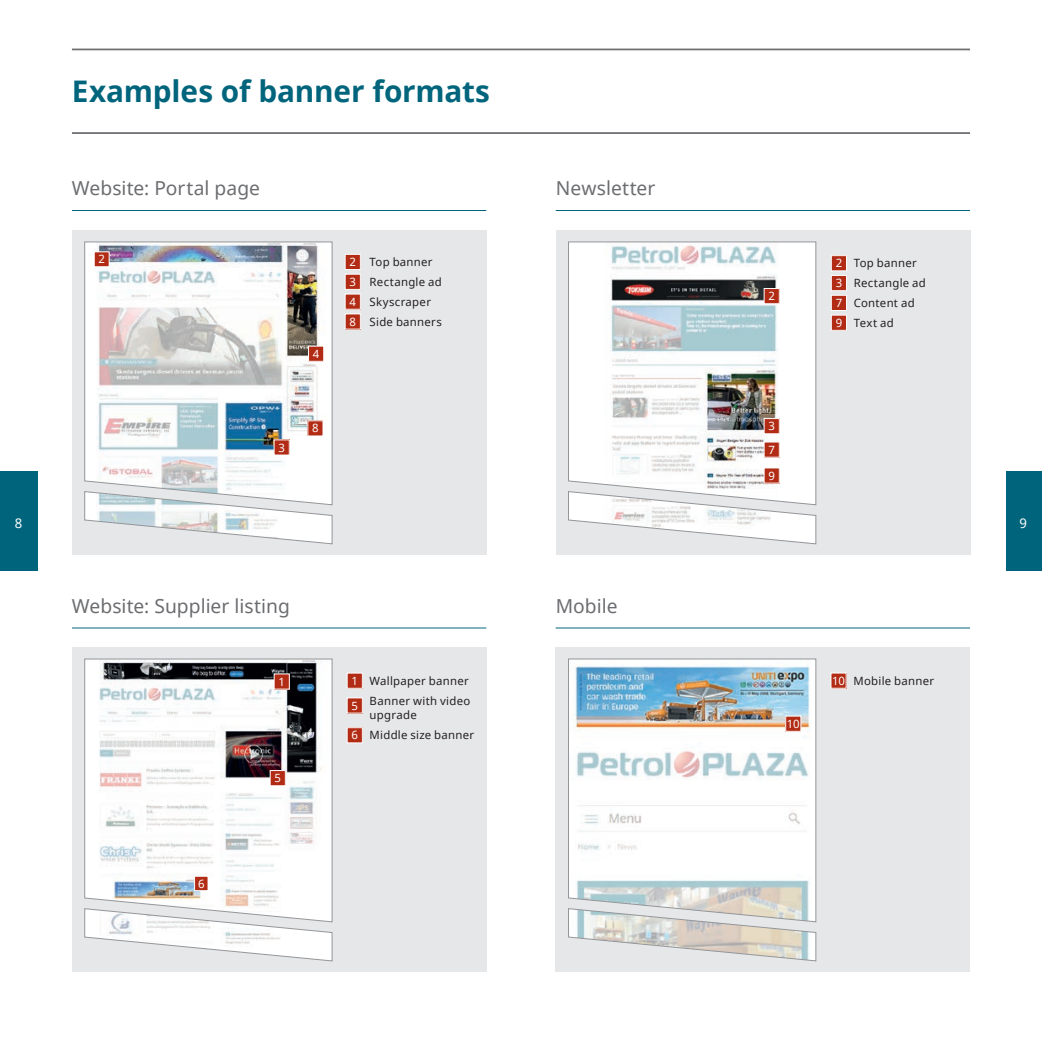
<style>
.page{position:relative;width:1042px;height:1042px;background:#fff}
.page>*{position:absolute;margin:0;border:0;box-sizing:border-box;transform-origin:0 0}
.t1{font:700 29.75px "Noto Sans";letter-spacing:-.005em;color:#00657c}
.t2{font:19.25px "Noto Sans";letter-spacing:.005em;color:#6c6d70}
.t3{font:13.12px "Noto Sans";color:#fff}
.t4{font:11.38px/19.8px "Noto Sans";letter-spacing:.025em;color:#231f20}
.t5{font:11.38px/23.4px "Noto Sans";color:#fff}
.s1{color:#fff}
</style>
<div class="page">
<div style="left:556px;top:647px;width:414px;height:325px;background:#e6e7e9"></div>
<div style="left:831px;top:673px;width:15px;height:15px;background:#b22b14"></div>
<div style="left:830px;top:673px;width:16px;height:15px;border:1px solid #fff"></div>
<div style="left:556px;top:230px;width:414px;height:325px;background:#e6e7e9"></div>
<div style="left:831px;top:256px;width:15px;height:15px;background:#b22b14"></div>
<div style="left:831px;top:255px;width:16px;height:16px;border:1px solid #fff"></div>
<div style="left:831px;top:275px;width:15px;height:16px;background:#b22b14"></div>
<div style="left:831px;top:275px;width:16px;height:16px;border:1px solid #fff"></div>
<div style="left:831px;top:295px;width:15px;height:15px;background:#b22b14"></div>
<div style="left:831px;top:295px;width:16px;height:16px;border:1px solid #fff"></div>
<div style="left:831px;top:315px;width:15px;height:15px;background:#b22b14"></div>
<div style="left:831px;top:315px;width:16px;height:16px;border:1px solid #fff"></div>
<div style="left:72px;top:647px;width:414px;height:325px;background:#e6e7e9"></div>
<div style="left:347px;top:673px;width:15px;height:15px;background:#b22b14"></div>
<div style="left:347px;top:673px;width:16px;height:15px;border:1px solid #fff"></div>
<div style="left:347px;top:698px;width:15px;height:15px;background:#b22b14"></div>
<div style="left:347px;top:697px;width:16px;height:16px;border:1px solid #fff"></div>
<div style="left:347px;top:728px;width:15px;height:15px;background:#b22b14"></div>
<div style="left:347px;top:727px;width:16px;height:16px;border:1px solid #fff"></div>
<div style="left:72px;top:230px;width:414px;height:325px;background:#e6e7e9"></div>
<div style="left:345px;top:254px;width:15px;height:15px;background:#b22b14"></div>
<div style="left:345px;top:254px;width:16px;height:16px;border:1px solid #fff"></div>
<div style="left:345px;top:274px;width:15px;height:15px;background:#b22b14"></div>
<div style="left:345px;top:274px;width:16px;height:16px;border:1px solid #fff"></div>
<div style="left:345px;top:294px;width:15px;height:15px;background:#b22b14"></div>
<div style="left:345px;top:294px;width:16px;height:16px;border:1px solid #fff"></div>
<div style="left:345px;top:314px;width:15px;height:15px;background:#b22b14"></div>
<div style="left:345px;top:313px;width:16px;height:16px;border:1px solid #fff"></div>
<div style="left:1007px;top:471px;width:35px;height:99px;background:#00657c"></div>
<div style="left:0;top:471px;width:37px;height:99px;background:#00657c"></div>
<hr style="left:521px;top:49px;width:449px;height:1px;background:#6c6d70">
<hr style="left:521px;top:132px;width:449px;height:2px;background:#6c6d70">
<hr style="left:72px;top:49px;width:449px;height:1px;background:#6c6d70">
<hr style="left:72px;top:132px;width:449px;height:2px;background:#6c6d70">
<hr style="left:72px;top:210px;width:414px;height:1px;background:#00657c">
<hr style="left:72px;top:627px;width:414px;height:1px;background:#00657c">
<hr style="left:556px;top:210px;width:414px;height:1px;background:#00657c">
<hr style="left:556px;top:627px;width:414px;height:1px;background:#00657c">
<img style="left:84px;top:241px;width:249px;height:303px">
<svg style="left:84px;top:658px;width:249px;height:303px"></svg>
<img style="left:568px;top:658px;width:248px;height:303px">
<svg style="left:568px;top:241px;width:248px;height:303px;background:#dde0e0"></svg>
<div style="left:94px;top:252px;width:15px;height:15px;background:#b22b14"></div>
<div style="left:94px;top:251px;width:15px;height:16px;border:1px solid #fff"></div>
<div style="left:308px;top:421px;width:15px;height:15px;background:#b22b14"></div>
<div style="left:308px;top:346px;width:16px;height:15px;background:#b22b14"></div>
<div style="left:308px;top:346px;width:16px;height:16px;border:1px solid #fff"></div>
<div style="left:274px;top:440px;width:15px;height:15px;background:#b22b14"></div>
<div style="left:274px;top:439px;width:16px;height:16px;border:1px solid #fff"></div>
<div style="left:274px;top:674px;width:15px;height:15px;background:#b22b14"></div>
<div style="left:274px;top:673px;width:16px;height:16px;border:1px solid #fff"></div>
<div style="left:786px;top:716px;width:15px;height:15px;background:#b22b14"></div>
<div style="left:785px;top:716px;width:16px;height:15px;border:1px solid #fff"></div>
<div style="left:270px;top:770px;width:15px;height:16px;background:#b22b14"></div>
<div style="left:270px;top:770px;width:16px;height:16px;border:1px solid #fff"></div>
<div style="left:195px;top:876px;width:13px;height:14px;background:#b22b14"></div>
<div style="left:194px;top:876px;width:14px;height:15px;border:1px solid #fff"></div>
<div style="left:764px;top:288px;width:15px;height:16px;background:#b22b14"></div>
<div style="left:764px;top:288px;width:15px;height:16px;border:1px solid #fff"></div>
<div style="left:764px;top:418px;width:15px;height:16px;background:#b22b14"></div>
<div style="left:764px;top:418px;width:15px;height:16px;border:1px solid #fff"></div>
<div style="left:764px;top:442px;width:15px;height:15px;background:#b22b14"></div>
<div style="left:764px;top:468px;width:15px;height:15px;background:#b22b14"></div>
<div style="left:764px;top:467px;width:15px;height:16px;border:1px solid #fff"></div>
<h1 class="t1" style="left:72px;top:71px;width:420px">Examples of banner formats</h1>
<h2 class="t2" style="left:72px;top:175px;width:190px">Website: Portal page</h2>
<p class="t5" style="left:98px;top:247px;width:8px">2</p>
<p class="t5" style="left:278px;top:435px;width:8px">3</p>
<p class="t5" style="left:313px;top:342px;width:8px">4</p>
<p class="t5" style="left:312px;top:416px;width:8px">8</p>
<p class="t4" style="left:349px;top:252px;width:94px"><span class="s1">2</span> Top banner<br><span class="s1">3</span> Rectangle ad<br><span class="s1">4</span> Skyscraper<br><span class="s1">8</span> Side banners</p>
<h2 class="t2" style="left:556px;top:175px;width:101px">Newsletter</h2>
<p class="t5" style="left:768px;top:284px;width:8px">2</p>
<p class="t5" style="left:768px;top:414px;width:8px">3<br>7</p>
<p class="t5" style="left:768px;top:463px;width:8px">9</p>
<p class="t4" style="left:835px;top:253px;width:92px"><span class="s1">2</span> Top banner<br><span class="s1">3</span> Rectangle ad<br><span class="s1">7</span> Content ad<br><span class="s1">9</span> Text ad</p>
<p class="t3" style="left:15px;top:514px;width:9px">8</p>
<p class="t3" style="left:1019px;top:514px;width:9px">9</p>
<h2 class="t2" style="left:72px;top:592px;width:219px">Website: Supplier listing</h2>
<p class="t5" style="left:278px;top:669px;width:8px">1</p>
<p class="t5" style="left:198px;top:871px;width:8px">6</p>
<p class="t5" style="left:274px;top:766px;width:8px">5</p>
<p class="t4" style="left:351px;top:670px;width:120px;line-height:20.3px"><span class="s1">1</span> Wallpaper banner<br><span class="s1">5</span> Banner with video</p>
<p class="t4" style="left:351px;top:704px;width:124px;line-height:20.3px;text-indent:18px">upgrade<br><span class="s1">6</span> Middle size banner</p>
<h2 class="t2" style="left:556px;top:592px;width:63px">Mobile</h2>
<p class="t5" style="left:787px;top:711px;width:14px">10</p>
<p class="t4" style="left:832px;top:670px;width:104px"><span class="s1">10</span> Mobile banner</p>
</div>
